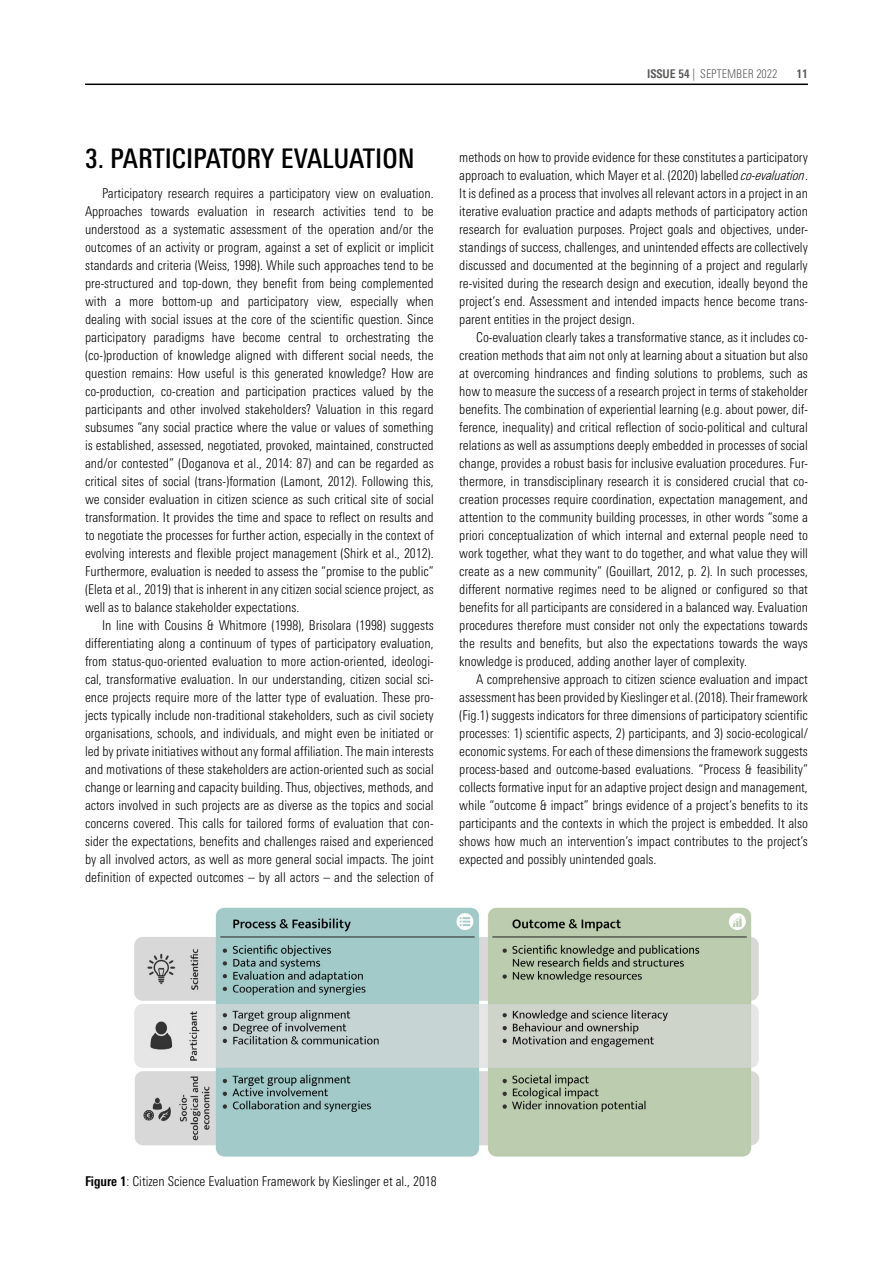
<style>
.page{position:relative;width:893px;height:1263px;background:#fff}
.page>*{position:absolute;margin:0;border:0;box-sizing:border-box;transform-origin:0 0}
.sub_headline{font:500 condensed 27px "Linotype Univers";letter-spacing:-.01em;color:#000}
.fließtext{font:300 condensed 13.5px/18px "Linotype Univers";color:#000;text-align:justify}
.ref{font:300 condensed 13.5px "Linotype Univers";color:#000}
.t1{font:300 condensed 12px "Linotype Univers";color:#575756}
.t2{font:700 condensed 12px "Linotype Univers";color:#575756}
.s1{font-weight:700}
.s2{font-style:italic}
</style>
<div class="page">
<hr style="left:85px;top:84px;width:723px;height:1px;background:#000">
<img style="left:134px;top:907px;width:626px;height:250px">
<p class="t1" style="left:647px;top:67px;width:132px"><span class="s1">ISSUE 54</span> | SEPTEMBER 2022</p>
<p class="t2" style="left:797px;top:67px;width:13px">11</p>
<p class="sub_headline" style="left:85px;top:143px;width:331px">3. PARTICIPATORY EVALUATION</p>
<p class="fließtext" style="left:85px;top:184px;width:350px;text-indent:17px">Participatory research requires a participatory view on evaluation.<br>Approaches towards evaluation in research activities tend to be understood as a systematic assessment of the operation and/or the outcomes of an activity or program, against a set of explicit or implicit standards and criteria (Weiss, 1998). While such approaches tend to be pre-structured and top-down, they benefit from being complemented with a more bottom-up and participatory view, especially when dealing with social issues at the core of the scientific question. Since participatory paradigms have become central to orchestrating the (co-)production of knowledge aligned with different social needs, the question remains: How useful is this generated knowledge? How are co-production, co-creation and participation practices valued by the participants and other involved stakeholders? Valuation in this regard subsumes “any social practice where the value or values of something is established, assessed, negotiated, provoked, maintained, constructed and/or contested” (Doganova et al., 2014: 87) and can be regarded as critical sites of social (trans-)formation (Lamont, 2012). Following this, we consider evaluation in citizen science as such critical site of social transformation. It provides the time and space to reflect on results and to negotiate the processes for further action, especially in the context of evolving interests and flexible project management (Shirk et al., 2012).<br>Furthermore, evaluation is needed to assess the “promise to the public” (Eleta et al., 2019) that is inherent in any citizen social science project, as well as to balance stakeholder expectations.</p>
<p class="fließtext" style="left:85px;top:616px;width:350px;text-indent:17px">In line with Cousins &amp; Whitmore (1998), Brisolara (1998) suggests differentiating along a continuum of types of participatory evaluation, from status-quo-oriented evaluation to more action-oriented, ideologi&shy;cal, transformative evaluation. In our understanding, citizen social sci&shy;ence projects require more of the latter type of evaluation. These pro&shy;jects typically include non-traditional stakeholders, such as civil society organisations, schools, and individuals, and might even be initiated or led by private initiatives without any formal affiliation. The main interests and motivations of these stakeholders are action-oriented such as social change or learning and capacity building. Thus, objectives, methods, and actors involved in such projects are as diverse as the topics and social concerns covered. This calls for tailored forms of evaluation that con&shy;sider the expectations, benefits and challenges raised and experienced by all involved actors, as well as more general social impacts. The joint definition of expected outcomes – by all actors – and the selection of</p>
<p class="fließtext" style="left:459px;top:148px;width:350px">methods on how to provide evidence for these constitutes a participatory approach to evaluation, which Mayer et al. (2020) labelled <span class="s2">co-evaluation</span>.<br>It is defined as a process that involves all relevant actors in a project in an iterative evaluation practice and adapts methods of participatory action research for evaluation purposes. Project goals and objectives, under&shy;standings of success, challenges, and unintended effects are collectively discussed and documented at the beginning of a project and regularly re-visited during the research design and execution, ideally beyond the project’s end. Assessment and intended impacts hence become trans&shy;parent entities in the project design.</p>
<p class="fließtext" style="left:459px;top:328px;width:350px;text-indent:17px">Co-evaluation clearly takes a transformative stance, as it includes co&shy;creation methods that aim not only at learning about a situation but also at overcoming hindrances and finding solutions to problems, such as how to measure the success of a research project in terms of stakeholder benefits. The combination of experiential learning (e.g. about power, dif&shy;ference, inequality) and critical reflection of socio-political and cultural relations as well as assumptions deeply embedded in processes of social change, provides a robust basis for inclusive evaluation procedures. Fur&shy;thermore, in transdisciplinary research it is considered crucial that co&shy;creation processes require coordination, expectation management, and attention to the community building processes, in other words “some a priori conceptualization of which internal and external people need to work together, what they want to do together, and what value they will create as a new community” (Gouillart, 2012, p. 2). In such processes, different normative regimes need to be aligned or configured so that benefits for all participants are considered in a balanced way. Evaluation procedures therefore must consider not only the expectations towards the results and benefits, but also the expectations towards the ways knowledge is produced, adding another layer of complexity.</p>
<p class="fließtext" style="left:459px;top:670px;width:350px;text-indent:17px">A comprehensive approach to citizen science evaluation and impact assessment has been provided by Kieslinger et al. (2018). Their framework (Fig.1) suggests indicators for three dimensions of participatory scientific processes: 1) scientific aspects, 2) participants, and 3) socio-ecological/ economic systems. For each of these dimensions the framework suggests process-based and outcome-based evaluations. “Process &amp; feasibility” collects formative input for an adaptive project design and management, while “outcome &amp; impact” brings evidence of a project’s benefits to its participants and the contexts in which the project is embedded. It also shows how much an intervention’s impact contributes to the project’s expected and possibly unintended goals.</p>
<p class="ref" style="left:85px;top:1173px;width:353px"><span class="s1">Figure 1</span>: Citizen Science Evaluation Framework by Kieslinger et al., 2018</p>
</div>
